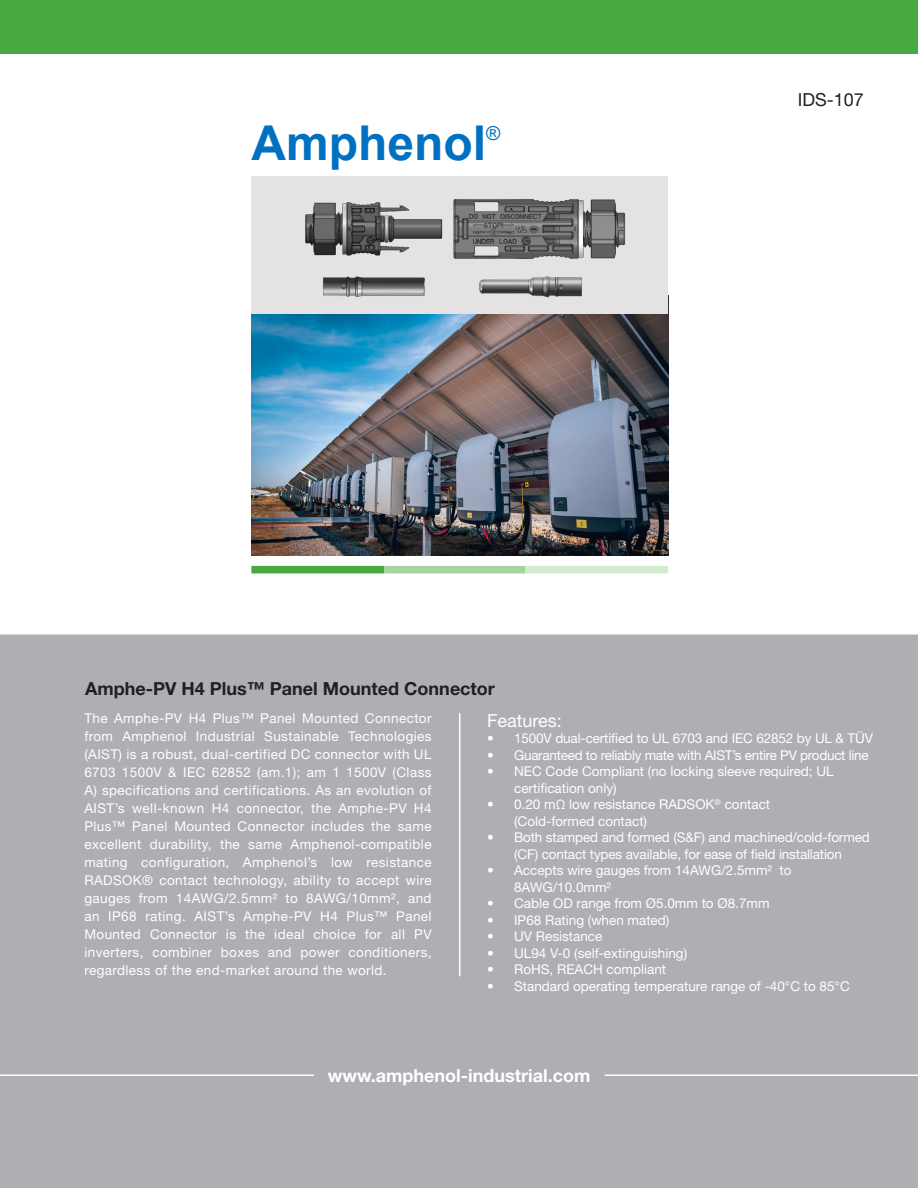
<style>
.page{position:relative;width:918px;height:1188px;background:#fff}
.page>*{position:absolute;margin:0;border:0;box-sizing:border-box;transform-origin:0 0}
.t1{font:700 48px "Arial";color:#0070c0}
.t2{font:19.2px "Arial";color:#0070c0}
.t3{font:700 18px "Helvetica Neue LT Std";color:#231f20}
.t4{font:700 18px "Helvetica Neue LT Std";color:#fff}
.t5{font:18px "Helvetica Neue LT Std";color:#fff}
.t6{font:18px "Helvetica Neue LT Std";color:#231f20}
.t7{font:13.5px/18px "Helvetica Neue LT Std";color:#fff}
.t8{font:13.5px "Helvetica Neue LT Std";letter-spacing:-.02em;color:#fff}
</style>
<div class="page">
<img style="left:252px;top:314px;width:416px;height:242px">
<div style="left:0;top:0;width:918px;height:54px;background:#49aa43"></div>
<div style="left:0;top:634px;width:918px;height:554px;background:#aeafb3"></div>
<hr style="left:0;top:1075px;width:314px;height:1px;background:#fff">
<hr style="left:605px;top:1075px;width:313px;height:1px;background:#fff">
<hr style="left:459px;top:713px;width:1px;height:263px;background:#fff">
<div style="left:251px;top:566px;width:133px;height:7px;background:#49aa43"></div>
<div style="left:384px;top:566px;width:141px;height:7px;background:#a4d4a1"></div>
<div style="left:525px;top:566px;width:143px;height:7px;background:#d2ead0"></div>
<img style="left:251px;top:177px;width:417px;height:137px">
<p class="t1" style="left:251px;top:109px;width:236px">Amphenol</p>
<p class="t2" style="left:486px;top:120px;width:16px">®</p>
<p class="t3" style="left:85px;top:677px;width:411px">Amphe-PV H4 Plus™ Panel Mounted Connector</p>
<p class="t6" style="left:798px;top:89px;width:68px">IDS-107</p>
<p class="t7" style="left:84px;top:709px;width:349px;text-align:justify">The Amphe-PV H4 Plus™ Panel Mounted Connector from Amphenol Industrial Sustainable Technologies (AIST) is a robust, dual-certified DC connector with UL 6703 1500V &amp; IEC 62852 (am.1); am 1 1500V (Class A) specifications and certifications. As an evolution of AIST’s well-known H4 connector, the Amphe-PV H4<br>Plus™ Panel Mounted Connector includes the same excellent durability, the same Amphenol-compatible mating configuration, Amphenol’s low resistance RADSOK® contact technology, ability to accept wire gauges from 14AWG/2.5mm² to 8AWG/10mm², and an IP68 rating. AIST’s Amphe-PV H4 Plus™ Panel Mounted Connector is the ideal choice for all PV inverters, combiner boxes and power conditioners, regardless of the end-market around the world.</p>
<p class="t5" style="left:487px;top:710px;width:76px">Features:</p>
<p class="t7" style="left:487px;top:729px;width:387px">• 1500V dual-certified to UL 6703 and IEC 62852 by UL &amp; TÜV</p>
<p class="t8" style="left:487px;top:747px;width:383px">• Guaranteed to reliably mate with AIST’s entire PV product line</p>
<p class="t7" style="left:514px;top:763px;width:321px;line-height:16.5px;text-indent:-27px">• NEC Code Compliant (no locking sleeve required; UL certification only)</p>
<p class="t7" style="left:514px;top:796px;width:258px;line-height:16.5px;text-indent:-27px">• 0.20 mΩ low resistance RADSOK<sup>®</sup> contact (Cold-formed contact)</p>
<p class="t7" style="left:487px;top:829px;width:384px;line-height:16.5px;text-align:center">• Both stamped and formed (S&amp;F) and machined/cold-formed (CF) contact types available, for ease of field installation</p>
<p class="t7" style="left:514px;top:862px;width:279px;line-height:16.5px;text-indent:-27px">• Accepts wire gauges from 14AWG/2.5mm² to<br>8AWG/10.0mm²</p>
<p class="t7" style="left:487px;top:894px;width:284px">• Cable OD range from Ø5.0mm to Ø8.7mm</p>
<p class="t7" style="left:487px;top:911px;width:184px">• IP68 Rating (when mated)</p>
<p class="t7" style="left:487px;top:927px;width:117px">• UV Resistance</p>
<p class="t7" style="left:487px;top:944px;width:202px">• UL94 V-0 (self-extinguishing)</p>
<p class="t7" style="left:487px;top:960px;width:181px">• RoHS, REACH compliant</p>
<p class="t7" style="left:487px;top:977px;width:364px">• Standard operating temperature range of -40°C to 85°C</p>
<p class="t4" style="left:328px;top:1064px;width:264px">www.amphenol-industrial.com</p>
</div>
